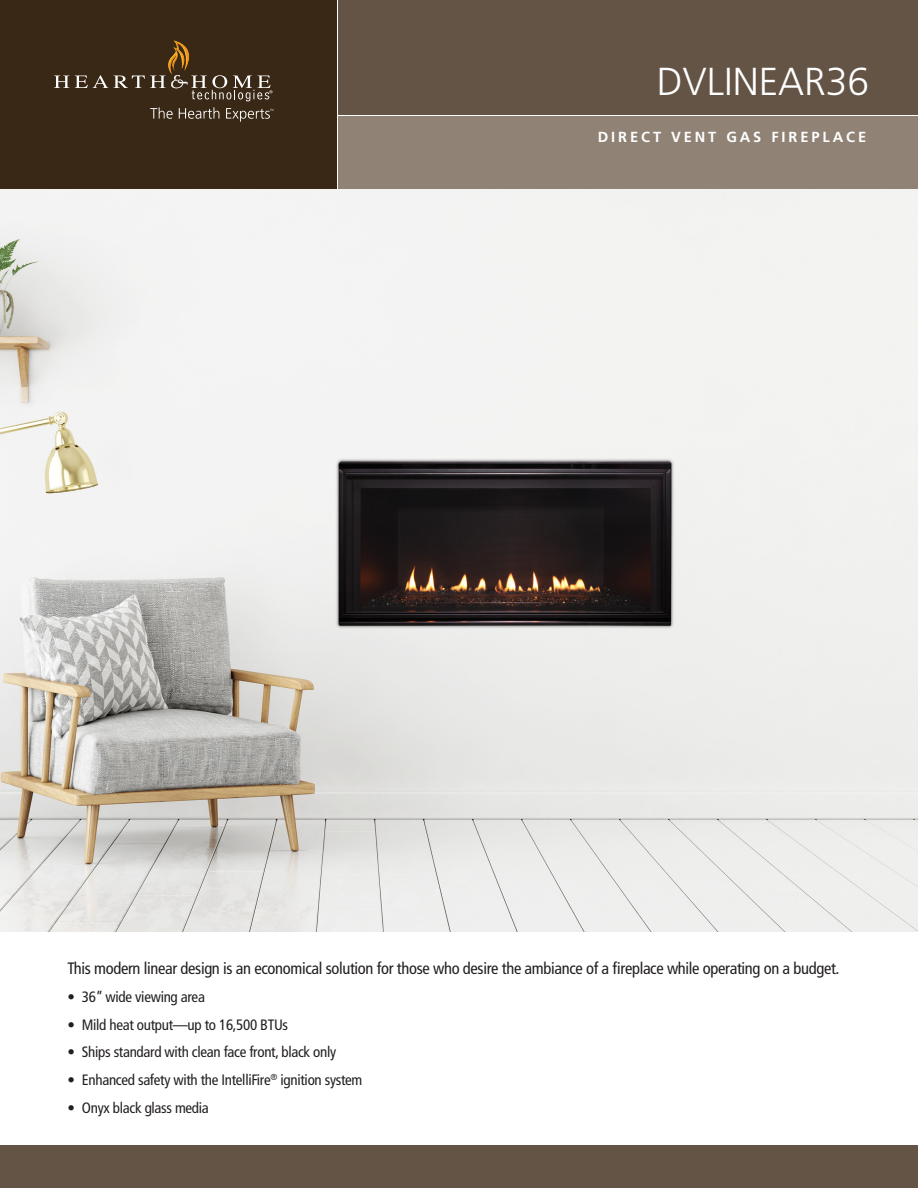
<style>
.page{position:relative;width:918px;height:1188px;background:#fff}
.page>*{position:absolute;margin:0;border:0;box-sizing:border-box;transform-origin:0 0}
.t1{font:300 39px "Frutiger";color:#fff}
.t2{font:condensed 16.5px "Frutiger";letter-spacing:-.02em;color:#231f20}
.t3{font:condensed 15px "Frutiger";letter-spacing:-.02em;color:#231f20}
.t4{font:700 14.7px "Frutiger";letter-spacing:.2em;color:#fff}
</style>
<div class="page">
<img style="left:0;top:189px;width:918px;height:743px">
<div style="left:0;top:0;width:336px;height:189px;background:#3a2817"></div>
<div style="left:339px;top:0;width:579px;height:114px;background:#645445"></div>
<div style="left:339px;top:117px;width:579px;height:72px;background:#908275"></div>
<svg style="left:54px;top:76px;width:15px;height:12px"></svg>
<svg style="left:75px;top:40px;width:197px;height:61px"></svg>
<svg style="left:150px;top:107px;width:23px;height:12px"></svg>
<svg style="left:179px;top:107px;width:40px;height:12px"></svg>
<svg style="left:226px;top:108px;width:47px;height:14px"></svg>
<div style="left:0;top:1146px;width:918px;height:42px;background:#645445"></div>
<p class="t1" style="left:657px;top:59px;width:214px">DVLINEAR36</p>
<p class="t4" style="left:598px;top:128px;width:270px">DIRECT VENT GAS FIREPLACE</p>
<p class="t2" style="left:68px;top:959px;width:774px">This modern linear design is an economical solution for those who desire the ambiance of a fireplace while operating on a budget.</p>
<p class="t3" style="left:68px;top:988px;width:139px">• 36” wide viewing area</p>
<p class="t3" style="left:68px;top:1016px;width:222px">• Mild heat output—up to 16,500 BTUs</p>
<p class="t3" style="left:68px;top:1043px;width:270px">• Ships standard with clean face front, black only</p>
<p class="t3" style="left:68px;top:1071px;width:296px">• Enhanced safety with the IntelliFire<sup>®</sup> ignition system</p>
<p class="t3" style="left:68px;top:1099px;width:143px">• Onyx black glass media</p>
</div>
